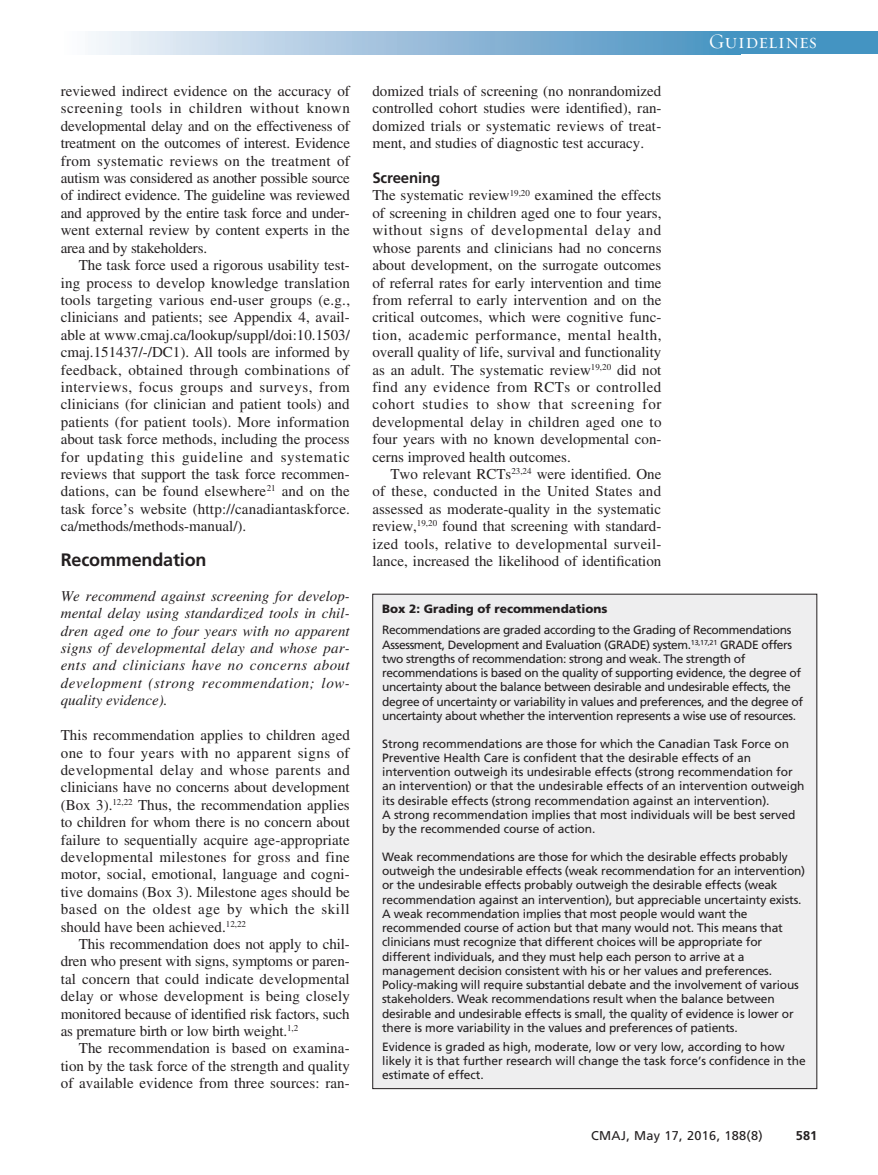
<style>
.page{position:relative;width:878px;height:1175px;background:#fff}
.page>*{position:absolute;margin:0;border:0;box-sizing:border-box;transform-origin:0 0}
.t1{font:21px "Requiem Display HTF Small Caps";letter-spacing:.005em;color:#fff}
.t2{font:700 18px "Frutiger LT Std";letter-spacing:-.01em;color:#231f20}
.PJ{font:15px/17.4px "Times LT Std";color:#231f20;text-align:justify}
.PJ-Space{font:15px/17.4px "Times LT Std";letter-spacing:.04em;color:#231f20;text-align:justify}
.PJ-2{font:italic 15px/17.4px "Times LT Std";letter-spacing:.035em;color:#231f20;text-align:justify}
.t3{font:700 15px "Frutiger LT Std";letter-spacing:-.01em;color:#231f20}
.t4{font:12.75px "Frutiger LT Std";letter-spacing:.025em;color:#231f20}
.t5{font:700 12.75px "Frutiger LT Std";color:#231f20}
.Box_PJ-Space{font:12px/14.2px "Frutiger LT Std";letter-spacing:-.015em;color:#231f20}
.Box_PJ{font:12px/14.2px "Frutiger LT Std";letter-spacing:-.03em;color:#231f20}
.Box_PJ-2{font:12px/14.2px "Frutiger LT Std";letter-spacing:-.005em;color:#231f20}
.Box_title{font:900 12px "Frutiger LT Std";color:#231f20}
</style>
<div class="page">
<div style="left:61px;top:32px;width:679px;height:22px;background:linear-gradient(to right,#fbf8fc,#458ebf)"></div>
<div style="left:726px;top:32px;width:152px;height:22px;background:#4494c2"></div>
<div style="left:373px;top:594px;width:443px;height:494px;background:#eeeeef"></div>
<p class="PJ" style="left:61px;top:82px;width:291px">reviewed indirect evidence on the accuracy of screening tools in children without known developmental delay and on the effectiveness of treatment on the outcomes of interest. Evidence from systematic reviews on the treatment of autism was considered as another possible source of indirect evidence. The guideline was reviewed and approved by the entire task force and under&shy;went external review by content experts in the area and by stakeholders.</p>
<p class="PJ" style="left:61px;top:256px;width:291px;text-indent:18px">The task force used a rigorous usability test&shy;ing process to develop knowledge translation tools targeting various end-user groups (e.g., clinicians and patients; see Appendix 4, avail&shy;able at www.cmaj.ca/lookup/suppl/doi:10.1503/ cmaj.151437/-/DC1). All tools are informed by feedback, obtained through combinations of interviews, focus groups and surveys, from clinicians (for clinician and patient tools) and patients (for patient tools). More information about task force methods, including the process for updating this guideline and systematic reviews that support the task force recommen&shy;dations, can be found elsewhere<sup>21</sup> and on the task force’s website (http://canadiantaskforce. ca/methods/methods-manual/).</p>
<h1 class="t2" style="left:61px;top:549px;width:147px">Recommendation</h1>
<p class="PJ-2" style="left:61px;top:587px;width:290px">We recommend against screening for develop&shy;mental delay using standardized tools in chil&shy;dren aged one to four years with no apparent signs of developmental delay and whose par&shy;ents and clinicians have no concerns about development (strong recommendation; low&shy;quality evidence).</p>
<p class="PJ-Space" style="left:61px;top:726px;width:291px">This recommendation applies to children aged one to four years with no apparent signs of developmental delay and whose parents and clinicians have no concerns about development (Box 3).<sup>12,22</sup> Thus, the recommendation applies to children for whom there is no concern about failure to sequentially acquire age-appropriate developmental milestones for gross and fine motor, social, emotional, language and cogni&shy;tive domains (Box 3). Milestone ages should be based on the oldest age by which the skill should have been achieved.<sup>12,22</sup></p>
<p class="PJ" style="left:61px;top:935px;width:290px;text-indent:18px">This recommendation does not apply to chil&shy;dren who present with signs, symptoms or paren&shy;tal concern that could indicate developmental delay or whose development is being closely monitored because of identified risk factors, such as premature birth or low birth weight.<sup>1,2</sup></p>
<p class="PJ" style="left:61px;top:1039px;width:290px;text-indent:18px">The recommendation is based on examina&shy;tion by the task force of the strength and quality of available evidence from three sources: ran-</p>
<h1 class="t1" style="left:708px;top:29px;width:110px">Guidelines</h1>
<p class="PJ" style="left:372px;top:82px;width:290px">domized trials of screening (no nonrandomized controlled cohort studies were identified), ran&shy;domized trials or systematic reviews of treat&shy;ment, and studies of diagnostic test accuracy.</p>
<h2 class="t3" style="left:372px;top:169px;width:69px">Screening</h2>
<p class="PJ" style="left:372px;top:187px;width:291px">The systematic review<sup>19,20</sup> examined the effects of screening in children aged one to four years, without signs of developmental delay and whose parents and clinicians had no concerns about development, on the surrogate outcomes of referral rates for early intervention and time from referral to early intervention and on the critical outcomes, which were cognitive func&shy;tion, academic performance, mental health, overall quality of life, survival and functionality as an adult. The systematic review<sup>19,20</sup> did not find any evidence from RCTs or controlled cohort studies to show that screening for developmental delay in children aged one to four years with no known developmental con&shy;cerns improved health outcomes.</p>
<p class="PJ" style="left:372px;top:465px;width:290px;text-indent:18px">Two relevant RCTs<sup>23,24</sup> were identified. One of these, conducted in the United States and assessed as moderate-quality in the systematic review,<sup>19,20</sup> found that screening with standard&shy;ized tools, relative to developmental surveil&shy;lance, increased the likelihood of identification</p>
<p class="Box_title" style="left:382px;top:601px;width:227px">Box 2: Grading of recommendations</p>
<p class="Box_PJ" style="left:382px;top:623px;width:422px">Recommendations are graded according to the Grading of Recommendations Assessment, Development and Evaluation (GRADE) system.<sup>13,17,21</sup> GRADE offers two strengths of recommendation: strong and weak. The strength of recommendations is based on the quality of supporting evidence, the degree of uncertainty about the balance between desirable and undesirable effects, the degree of uncertainty or variability in values and preferences, and the degree of uncertainty about whether the intervention represents a wise use of resources.</p>
<p class="Box_PJ-Space" style="left:382px;top:736px;width:424px">Strong recommendations are those for which the Canadian Task Force on Preventive Health Care is confident that the desirable effects of an intervention outweigh its undesirable effects (strong recommendation for an intervention) or that the undesirable effects of an intervention outweigh its desirable effects (strong recommendation against an intervention).<br>A strong recommendation implies that most individuals will be best served by the recommended course of action.</p>
<p class="Box_PJ-Space" style="left:382px;top:849px;width:424px">Weak recommendations are those for which the desirable effects probably outweigh the undesirable effects (weak recommendation for an intervention) or the undesirable effects probably outweigh the desirable effects (weak recommendation against an intervention), but appreciable uncertainty exists.<br>A weak recommendation implies that most people would want the recommended course of action but that many would not. This means that clinicians must recognize that different choices will be appropriate for different individuals, and they must help each person to arrive at a management decision consistent with his or her values and preferences.<br>Policy-making will require substantial debate and the involvement of various stakeholders. Weak recommendations result when the balance between desirable and undesirable effects is small, the quality of evidence is lower or there is more variability in the values and preferences of patients.</p>
<p class="Box_PJ-2" style="left:382px;top:1039px;width:425px">Evidence is graded as high, moderate, low or very low, according to how likely it is that further research will change the task force’s confidence in the estimate of effect.</p>
<p class="t4" style="left:591px;top:1127px;width:173px">CMAJ, May 17, 2016, 188(8)</p>
<p class="t5" style="left:795px;top:1127px;width:23px">581</p>
</div>
